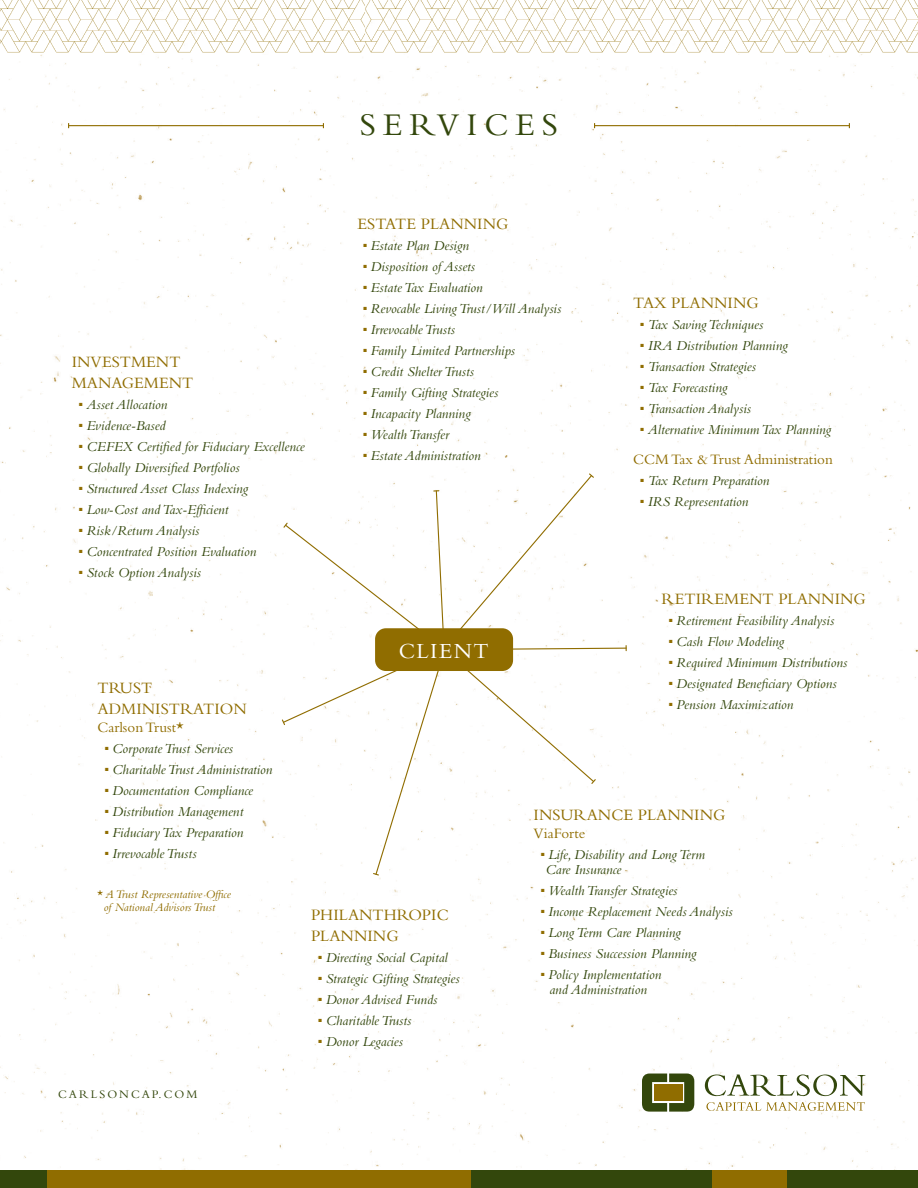
<style>
.page{position:relative;width:918px;height:1188px;background:#fff}
.page>*{position:absolute;margin:0;border:0;box-sizing:border-box;transform-origin:0 0}
.t1{font:33px "Bembo";letter-spacing:.21em;color:#33470c}
.t2{font:22.5px "Bembo";letter-spacing:.06em;color:#fff}
.t3{font:16.5px/21px "Bembo";color:#906d00}
.t4{font:15px "Bembo";color:#906d00}
.t5{font:italic 14.25px/15px "Bembo";color:#33470c}
.t6{font:italic 12px/13.5px "Bembo";color:#906d00}
.t7{font:12px "Bembo";letter-spacing:.17em;color:#33470c}
.s1{font-style:normal}
</style>
<div class="page">
<img style="left:0;top:54px;width:918px;height:1117px">
<div style="left:471px;top:1171px;width:447px;height:17px;background:#33470c"></div>
<div style="left:46px;top:1171px;width:425px;height:17px;background:#906d00"></div>
<div style="left:0;top:1171px;width:46px;height:17px;background:#33470c"></div>
<div style="left:713px;top:1171px;width:74px;height:17px;background:#906d00"></div>
<svg style="left:281px;top:472px;width:346px;height:404px"></svg>
<div style="left:375px;top:628px;width:138px;height:43px;background:#906d00;border-radius:11px"></div>
<img style="left:0;top:0;width:918px;height:53px">
<svg style="left:705px;top:1075px;width:160px;height:21px"></svg>
<svg style="left:706px;top:1102px;width:159px;height:9px"></svg>
<svg style="left:642px;top:1074px;width:52px;height:38px"></svg>
<div style="left:654px;top:1084px;width:28px;height:17px;background:#906d00"></div>
<hr style="left:595px;top:125px;width:254px;height:1px;background:#906d00">
<hr style="left:69px;top:125px;width:254px;height:1px;background:#906d00">
<p class="t3" style="left:72px;top:351px;width:123px">INVESTMENT<br>MANAGEMENT</p>
<p class="t5" style="left:79px;top:396px;width:90px"><sup>■</sup> Asset Allocation</p>
<p class="t5" style="left:79px;top:417px;width:88px"><sup>■</sup> Evidence-Based</p>
<p class="t5" style="left:79px;top:438px;width:227px"><sup>■</sup> CEFEX Certified for Fiduciary Excellence</p>
<p class="t5" style="left:79px;top:459px;width:162px"><sup>■</sup> Globally Diversified Portfolios</p>
<p class="t5" style="left:79px;top:480px;width:170px"><sup>■</sup> Structured Asset Class Indexing</p>
<p class="t5" style="left:79px;top:501px;width:151px"><sup>■</sup> Low-Cost and Tax-Efficient</p>
<p class="t5" style="left:79px;top:522px;width:122px"><sup>■</sup> Risk/Return Analysis</p>
<p class="t5" style="left:79px;top:543px;width:179px"><sup>■</sup> Concentrated Position Evaluation</p>
<p class="t5" style="left:79px;top:564px;width:123px"><sup>■</sup> Stock Option Analysis</p>
<h1 class="t1" style="left:360px;top:106px;width:200px">SERVICES</h1>
<p class="t3" style="left:357px;top:213px;width:152px">ESTATE PLANNING</p>
<p class="t5" style="left:363px;top:237px;width:107px"><sup>■</sup> Estate Plan Design</p>
<p class="t5" style="left:363px;top:258px;width:113px"><sup>■</sup> Disposition of Assets</p>
<p class="t5" style="left:363px;top:279px;width:121px"><sup>■</sup> Estate Tax Evaluation</p>
<p class="t5" style="left:363px;top:300px;width:199px"><sup>■</sup> Revocable Living Trust/Will Analysis</p>
<p class="t5" style="left:363px;top:321px;width:93px"><sup>■</sup> Irrevocable Trusts</p>
<p class="t5" style="left:363px;top:342px;width:153px"><sup>■</sup> Family Limited Partnerships</p>
<p class="t5" style="left:363px;top:363px;width:112px"><sup>■</sup> Credit Shelter Trusts</p>
<p class="t5" style="left:363px;top:384px;width:137px"><sup>■</sup> Family Gifting Strategies</p>
<p class="t5" style="left:363px;top:405px;width:109px"><sup>■</sup> Incapacity Planning</p>
<p class="t5" style="left:363px;top:426px;width:87px"><sup>■</sup> Wealth Transfer</p>
<p class="t5" style="left:363px;top:447px;width:119px"><sup>■</sup> Estate Administration</p>
<p class="t3" style="left:633px;top:292px;width:127px">TAX PLANNING</p>
<p class="t5" style="left:641px;top:317px;width:124px"><sup>■</sup> Tax Saving Techniques</p>
<p class="t5" style="left:641px;top:338px;width:149px"><sup>■</sup> IRA Distribution Planning</p>
<p class="t5" style="left:641px;top:359px;width:117px"><sup>■</sup> Transaction Strategies</p>
<p class="t5" style="left:641px;top:380px;width:88px"><sup>■</sup> Tax Forecasting</p>
<p class="t5" style="left:641px;top:401px;width:112px"><sup>■</sup> Transaction Analysis</p>
<p class="t5" style="left:641px;top:422px;width:192px"><sup>■</sup> Alternative Minimum Tax Planning</p>
<p class="t4" style="left:633px;top:451px;width:201px">CCM Tax &amp; Trust Administration</p>
<p class="t5" style="left:641px;top:473px;width:130px"><sup>■</sup> Tax Return Preparation</p>
<p class="t5" style="left:641px;top:494px;width:109px"><sup>■</sup> IRS Representation</p>
<p class="t3" style="left:98px;top:677px;width:151px">TRUST<br>ADMINISTRATION</p>
<p class="t4" style="left:98px;top:719px;width:88px">Carlson Trust*</p>
<p class="t5" style="left:105px;top:741px;width:130px"><sup>■</sup> Corporate Trust Services</p>
<p class="t5" style="left:105px;top:762px;width:169px"><sup>■</sup> Charitable Trust Administration</p>
<p class="t5" style="left:105px;top:783px;width:150px"><sup>■</sup> Documentation Compliance</p>
<p class="t5" style="left:105px;top:804px;width:140px"><sup>■</sup> Distribution Management</p>
<p class="t5" style="left:105px;top:825px;width:140px"><sup>■</sup> Fiduciary Tax Preparation</p>
<p class="t5" style="left:105px;top:846px;width:93px"><sup>■</sup> Irrevocable Trusts</p>
<p class="t6" style="left:104px;top:887px;width:129px;text-indent:-7px"><span class="s1">*</span> A Trust Representative Office of National Advisors Trust</p>
<p class="t7" style="left:58px;top:1087px;width:141px">CARLSONCAP.COM</p>
<h2 class="t2" style="left:399px;top:637px;width:91px">CLIENT</h2>
<p class="t3" style="left:311px;top:904px;width:139px">PHILANTHROPIC<br>PLANNING</p>
<p class="t5" style="left:319px;top:950px;width:131px"><sup>■</sup> Directing Social Capital</p>
<p class="t5" style="left:319px;top:971px;width:143px"><sup>■</sup> Strategic Gifting Strategies</p>
<p class="t5" style="left:319px;top:992px;width:121px"><sup>■</sup> Donor Advised Funds</p>
<p class="t5" style="left:319px;top:1013px;width:94px"><sup>■</sup> Charitable Trusts</p>
<p class="t5" style="left:319px;top:1034px;width:86px"><sup>■</sup> Donor Legacies</p>
<p class="t3" style="left:662px;top:589px;width:206px">RETIREMENT PLANNING</p>
<p class="t5" style="left:669px;top:613px;width:167px"><sup>■</sup> Retirement Feasibility Analysis</p>
<p class="t5" style="left:669px;top:634px;width:117px"><sup>■</sup> Cash Flow Modeling</p>
<p class="t5" style="left:669px;top:655px;width:180px"><sup>■</sup> Required Minimum Distributions</p>
<p class="t5" style="left:669px;top:676px;width:169px"><sup>■</sup> Designated Beneficiary Options</p>
<p class="t5" style="left:669px;top:697px;width:126px"><sup>■</sup> Pension Maximization</p>
<p class="t3" style="left:534px;top:804px;width:193px">INSURANCE PLANNING</p>
<p class="t4" style="left:534px;top:825px;width:53px">ViaForte</p>
<p class="t5" style="left:546px;top:847px;width:161px;text-indent:-4px"><sup>■</sup> Life, Disability and Long Term<br>Care Insurance</p>
<p class="t5" style="left:541px;top:883px;width:138px"><sup>■</sup> Wealth Transfer Strategies</p>
<p class="t5" style="left:541px;top:904px;width:193px"><sup>■</sup> Income Replacement Needs Analysis</p>
<p class="t5" style="left:541px;top:925px;width:141px"><sup>■</sup> Long Term Care Planning</p>
<p class="t5" style="left:541px;top:946px;width:157px"><sup>■</sup> Business Succession Planning</p>
<p class="t5" style="left:541px;top:967px;width:122px;text-align:center"><sup>■</sup> Policy Implementation and Administration</p>
</div>
